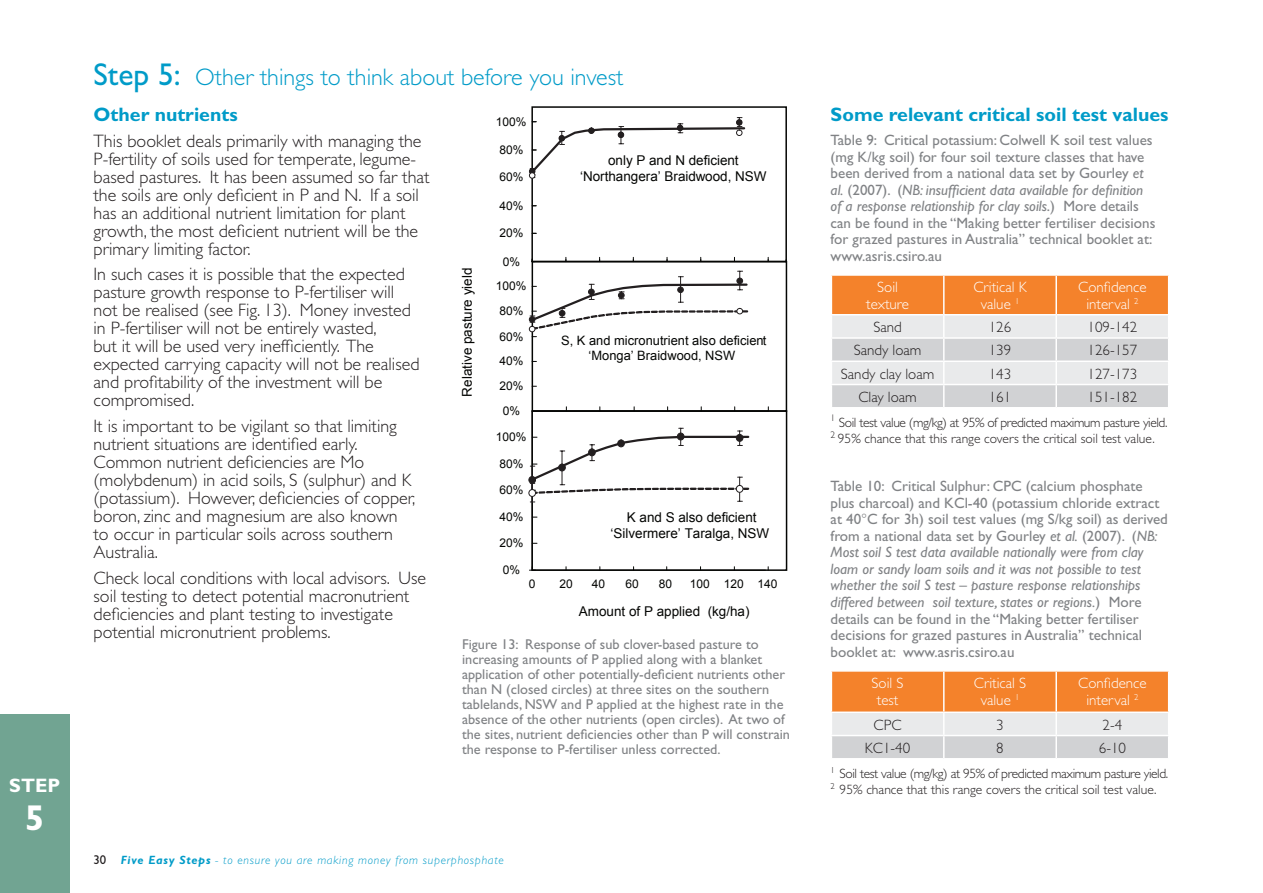
<style>
.page{position:relative;width:1263px;height:893px;background:#fff}
.page>*{position:absolute;margin:0;border:0;box-sizing:border-box;transform-origin:0 0}
.Level_2_heading{font:700 36px "Gill Sans";color:#fff}
.Level_1_heading{font:300 24px "Gill Sans";color:#009bc8}
.Level_2_heading-2{font:700 19.5px "Gill Sans";color:#009bc8}
.Level_2_heading-3{font:700 19.5px "Gill Sans";color:#fff}
.bodytext12pt{font:300 18px/18px "Gill Sans";color:#231f20}
.body_copy{font:15px/16.5px "Gill Sans";color:#808285}
.body_copy-2{font:300 15px "Gill Sans";color:#231f20}
.body_copy-3{font:300 15px/16.5px "Gill Sans";color:#fff;text-align:center}
.captions{font:14.25px/15px "Gill Sans";color:#808285}
.body_copy-4{font:300 13.5px/16.5px "Gill Sans";letter-spacing:-.02em;color:#231f20}
.t1{font:13.5px/16.2px "Arial";color:#040503;text-align:center}
.t2{font:12.9px/15.5px "Arial";color:#040503;text-align:center}
.t3{font:12px "Arial";color:#040503}
.t4{font:italic 300 12px "Gill Sans";letter-spacing:.06em;color:#009bc8}
.s1{font-weight:400;font-size:31.5px}
.s2{font-weight:400;font-style:normal;font-size:12.75px;color:#231f20}
.s3{font-weight:700}
.s4{font-style:italic}
.s5{font-weight:300}
</style>
<div class="page">
<div style="left:0;top:714px;width:69px;height:179px;background:#71a492"></div>
<div style="left:531px;top:106px;width:256px;height:156px;border:2px solid #040503"></div>
<div style="left:532px;top:261px;width:255px;height:151px;border:2px solid #040503"></div>
<svg style="left:528px;top:117px;width:221px;height:220px"></svg>
<div style="left:736px;top:308px;width:7px;height:6px;border:1px solid #231f20;border-radius:50%"></div>
<hr style="left:529px;top:570px;width:236px;height:1px;background:#040503">
<div style="left:528px;top:476px;width:8px;height:8px;border:1px solid #231f20;border-radius:50%"></div>
<svg style="left:529px;top:407px;width:221px;height:163px"></svg>
<div style="left:528px;top:489px;width:8px;height:8px;border:1px solid #231f20;border-radius:50%"></div>
<svg style="left:831px;top:275px;width:338px;height:132px;background:#e5c5ad"></svg>
<svg style="left:831px;top:671px;width:338px;height:87px;background:#e9b68f"></svg>
<p class="Level_2_heading-3" style="left:9px;top:774px;width:52px">STEP</p>
<p class="Level_2_heading" style="left:25px;top:797px;width:21px">5</p>
<p class="Level_1_heading" style="left:94px;top:63px;width:531px"><span class="s1">Step 5:</span> Other things to think about before you invest</p>
<p class="Level_2_heading-2" style="left:94px;top:103px;width:146px">Other nutrients</p>
<p class="bodytext12pt" style="left:94px;top:132px;width:338px">This booklet deals primarily with managing the P-fertility of soils used for temperate, legume&shy;based pastures. It has been assumed so far that the soils are only deficient in P and N. If a soil has an additional nutrient limitation for plant growth, the most deficient nutrient will be the primary limiting factor.</p>
<p class="bodytext12pt" style="left:94px;top:265px;width:327px">In such cases it is possible that the expected pasture growth response to P-fertiliser will not be realised (see Fig. 13). Money invested in P-fertiliser will not be entirely wasted,<br>but it will be used very inefficiently. The expected carrying capacity will not be realised and profitability of the investment will be compromised.</p>
<p class="bodytext12pt" style="left:94px;top:417px;width:323px">It is important to be vigilant so that limiting nutrient situations are identified early.<br>Common nutrient deficiencies are Mo (molybdenum) in acid soils, S (sulphur) and K (potassium). However, deficiencies of copper, boron, zinc and magnesium are also known to occur in particular soils across southern Australia.</p>
<p class="bodytext12pt" style="left:94px;top:569px;width:334px">Check local conditions with local advisors. Use soil testing to detect potential macronutrient deficiencies and plant testing to investigate potential micronutrient problems.</p>
<p class="t1" style="left:459px;top:397px;width:130px;rotate:-90deg">Relative pasture yield</p>
<p class="t3" style="left:496px;top:114px;width:32px">100%</p>
<p class="t3" style="left:499px;top:142px;width:25px">80%</p>
<p class="t3" style="left:499px;top:169px;width:25px">60%</p>
<p class="t3" style="left:499px;top:198px;width:25px">40%</p>
<p class="t3" style="left:499px;top:225px;width:25px">20%</p>
<p class="t3" style="left:503px;top:253px;width:19px">0%</p>
<p class="t3" style="left:496px;top:278px;width:32px">100%</p>
<p class="t3" style="left:499px;top:303px;width:25px">80%</p>
<p class="t3" style="left:499px;top:328px;width:25px">60%</p>
<p class="t3" style="left:499px;top:353px;width:25px">40%</p>
<p class="t3" style="left:499px;top:378px;width:25px">20%</p>
<p class="t3" style="left:503px;top:403px;width:19px">0%</p>
<p class="t3" style="left:496px;top:429px;width:32px">100%</p>
<p class="t3" style="left:499px;top:456px;width:25px">80%</p>
<p class="t3" style="left:499px;top:482px;width:25px">60%</p>
<p class="t3" style="left:499px;top:509px;width:25px">40%</p>
<p class="t3" style="left:499px;top:535px;width:25px">20%</p>
<p class="t3" style="left:503px;top:562px;width:19px">0%</p>
<p class="t1" style="left:580px;top:152px;width:188px">only P and N deficient ‘Northangera’ Braidwood, NSW</p>
<p class="t2" style="left:561px;top:332px;width:207px">S, K and micronutrient also deficient ‘Monga’ Braidwood, NSW</p>
<p class="t1" style="left:610px;top:509px;width:160px">K and S also deficient ‘Silvermere’ Taralga, NSW</p>
<p class="t3" style="left:529px;top:576px;width:8px">0</p>
<p class="t3" style="left:559px;top:576px;width:15px">20</p>
<p class="t3" style="left:592px;top:576px;width:15px">40</p>
<p class="t3" style="left:626px;top:576px;width:15px">60</p>
<p class="t3" style="left:659px;top:576px;width:15px">80</p>
<p class="t3" style="left:690px;top:576px;width:89px">100 120 140</p>
<p class="t1" style="left:579px;top:604px;width:172px">Amount of P applied (kg/ha)</p>
<p class="captions" style="left:462px;top:636px;width:329px">Figure 13: Response of sub clover-based pasture to increasing amounts of P applied along with a blanket application of other potentially-deficient nutrients other than N (closed circles) at three sites on the southern tablelands, NSW and P applied at the highest rate in the absence of the other nutrients (open circles). At two of the sites, nutrient deficiencies other than P will constrain the response to P-fertiliser unless corrected.</p>
<p class="t4" style="left:94px;top:853px;width:412px"><span class="s2">30</span> <span class="s3">Five Easy Steps</span> - to ensure you are making money from superphosphate</p>
<p class="Level_2_heading-2" style="left:831px;top:103px;width:339px">Some relevant critical soil test values</p>
<p class="body_copy" style="left:831px;top:132px;width:326px">Table 9: Critical potassium: Colwell K soil test values (mg K/kg soil) for four soil texture classes that have been derived from a national data set by Gourley <span class="s4">et al.</span> (2007). (<span class="s4">NB: insufficient data available for definition of a response relationship for clay soils</span>.) More details can be found in the “Making better fertiliser decisions for grazed pastures in Australia” technical booklet at: www.asris.csiro.au</p>
<p class="body_copy-3" style="left:866px;top:279px;width:44px">Soil texture</p>
<p class="body_copy-3" style="left:973px;top:279px;width:55px">Critical K value <sup>1</sup></p>
<p class="body_copy-3" style="left:1078px;top:279px;width:70px">Confidence interval <sup>2</sup></p>
<p class="body_copy-2" style="left:873px;top:319px;width:30px">Sand</p>
<p class="body_copy-2" style="left:989px;top:319px;width:24px">126</p>
<p class="body_copy-2" style="left:1087px;top:319px;width:51px">109-142</p>
<p class="body_copy-2" style="left:854px;top:342px;width:69px">Sandy loam</p>
<p class="body_copy-2" style="left:989px;top:342px;width:24px">139</p>
<p class="body_copy-2" style="left:1087px;top:342px;width:51px">126-157</p>
<p class="body_copy-2" style="left:841px;top:365px;width:95px">Sandy clay loam</p>
<p class="body_copy-2" style="left:989px;top:365px;width:24px">143</p>
<p class="body_copy-2" style="left:1087px;top:365px;width:51px">127-173</p>
<p class="body_copy-2" style="left:858px;top:388px;width:60px">Clay loam</p>
<p class="body_copy-2" style="left:989px;top:388px;width:24px">161</p>
<p class="body_copy-2" style="left:1087px;top:388px;width:51px">151-182</p>
<p class="body_copy-4" style="left:831px;top:414px;width:338px"><sup>1</sup> Soil test value (mg/kg) at 95% of predicted maximum pasture yield.<br><sup>2</sup> 95% chance that this range covers the critical soil test value.</p>
<p class="body_copy" style="left:831px;top:478px;width:339px">Table 10: Critical Sulphur: CPC (calcium phosphate plus charcoal) and KCl-40 (potassium chloride extract at 40<span class="s5">°</span>C for 3h) soil test values (mg S/kg soil) as derived from a national data set by Gourley <span class="s4">et al.</span> (2007). (<span class="s4">NB:<br>Most soil S test data available nationally were from clay loam or sandy loam soils and it was not possible to test whether the soil S test – pasture response relationships differed between soil texture, states or regions.</span>) More details can be found in the “Making better fertiliser decisions for grazed pastures in Australia” technical booklet at: www.asris.csiro.au</p>
<p class="body_copy-3" style="left:872px;top:675px;width:34px">Soil S test</p>
<p class="body_copy-3" style="left:974px;top:675px;width:54px">Critical S value <sup>1</sup></p>
<p class="body_copy-3" style="left:1078px;top:675px;width:70px">Confidence interval <sup>2</sup></p>
<p class="body_copy-2" style="left:874px;top:716px;width:29px">CPC</p>
<p class="body_copy-2" style="left:996px;top:716px;width:9px">3</p>
<p class="body_copy-2" style="left:1102px;top:716px;width:21px">2-4</p>
<p class="body_copy-2" style="left:865px;top:739px;width:47px">KC1-40</p>
<p class="body_copy-2" style="left:996px;top:739px;width:9px">8</p>
<p class="body_copy-2" style="left:1099px;top:739px;width:29px">6-10</p>
<p class="body_copy-4" style="left:831px;top:765px;width:339px"><sup>1</sup> Soil test value (mg/kg) at 95% of predicted maximum pasture yield.<br><sup>2</sup> 95% chance that this range covers the critical soil test value.</p>
</div>
